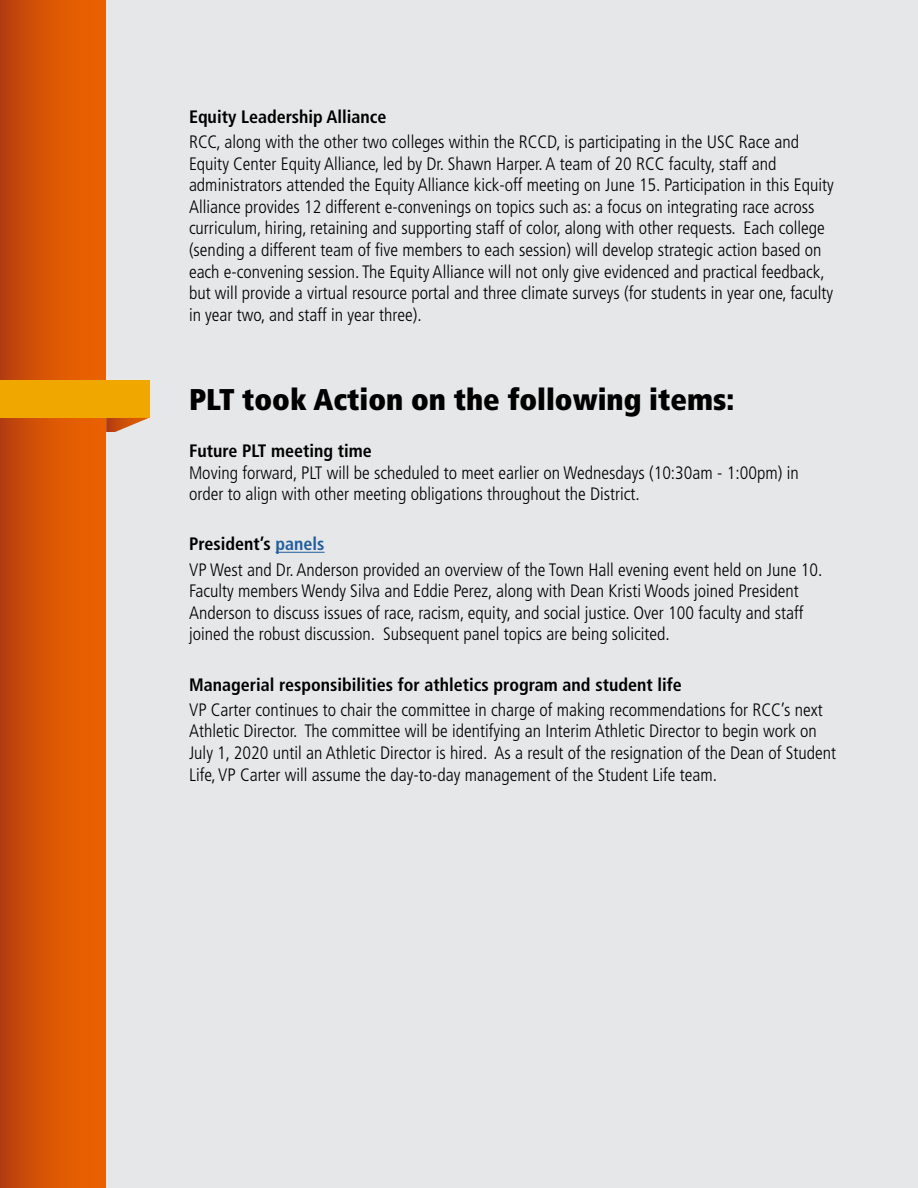
<style>
.page{position:relative;width:918px;height:1188px;background:#e6e7e8}
.page>*{position:absolute;margin:0;border:0;box-sizing:border-box;transform-origin:0 0}
.t1{font:900 condensed 30px "Frutiger LT Std";color:#000}
.t2{font:300 condensed 18px/21.6px "Frutiger LT Std";color:#000}
.t3{font:700 condensed 18px "Frutiger LT Std";color:#000}
.s1{font-weight:700}
.s2{font-weight:700;color:#215e9e}
</style>
<div class="page">
<div style="left:0;top:0;width:105px;height:1188px;background:linear-gradient(to right,#bc420e,#f26700)"></div>
<hr style="left:276px;top:552px;width:49px;height:1px;background:#215e9e">
<div style="left:0;top:380px;width:149px;height:38px;background:#f0a800"></div>
<svg style="left:106px;top:418px;width:43px;height:14px"></svg>
<p class="t3" style="left:189px;top:106px;width:199px">Equity Leadership Alliance</p>
<p class="t2" style="left:189px;top:131px;width:646px">RCC, along with the other two colleges within the RCCD, is participating in the USC Race and Equity Center Equity Alliance, led by Dr. Shawn Harper. A team of 20 RCC faculty, staff and administrators attended the Equity Alliance kick-off meeting on June 15. Participation in this Equity Alliance provides 12 different e-convenings on topics such as: a focus on integrating race across curriculum, hiring, retaining and supporting staff of color, along with other requests. Each college (sending a different team of five members to each session) will develop strategic action based on each e-convening session. The Equity Alliance will not only give evidenced and practical feedback, but will provide a virtual resource portal and three climate surveys (for students in year one, faculty in year two, and staff in year three).</p>
<h1 class="t1" style="left:189px;top:382px;width:547px">PLT took Action on the following items:</h1>
<p class="t3" style="left:189px;top:440px;width:184px">Future PLT meeting time</p>
<p class="t2" style="left:189px;top:462px;width:611px">Moving forward, PLT will be scheduled to meet earlier on Wednesdays (10:30am - 1:00pm) in order to align with other meeting obligations throughout the District.</p>
<p class="t2" style="left:189px;top:532px;width:635px;line-height:25px"><span class="s1">President’s</span> <span class="s2">panels<br></span>VP West and Dr. Anderson provided an overview of the Town Hall evening event held on June 10.</p>
<p class="t2" style="left:189px;top:580px;width:616px">Faculty members Wendy Silva and Eddie Perez, along with Dean Kristi Woods joined President<br>Anderson to discuss issues of race, racism, equity, and social justice. Over 100 faculty and staff joined the robust discussion. Subsequent panel topics are being solicited.</p>
<p class="t3" style="left:189px;top:674px;width:494px">Managerial responsibilities for athletics program and student life</p>
<p class="t2" style="left:189px;top:699px;width:649px">VP Carter continues to chair the committee in charge of making recommendations for RCC’s next Athletic Director. The committee will be identifying an Interim Athletic Director to begin work on July 1, 2020 until an Athletic Director is hired. As a result of the resignation of the Dean of Student Life, VP Carter will assume the day-to-day management of the Student Life team.</p>
</div>
